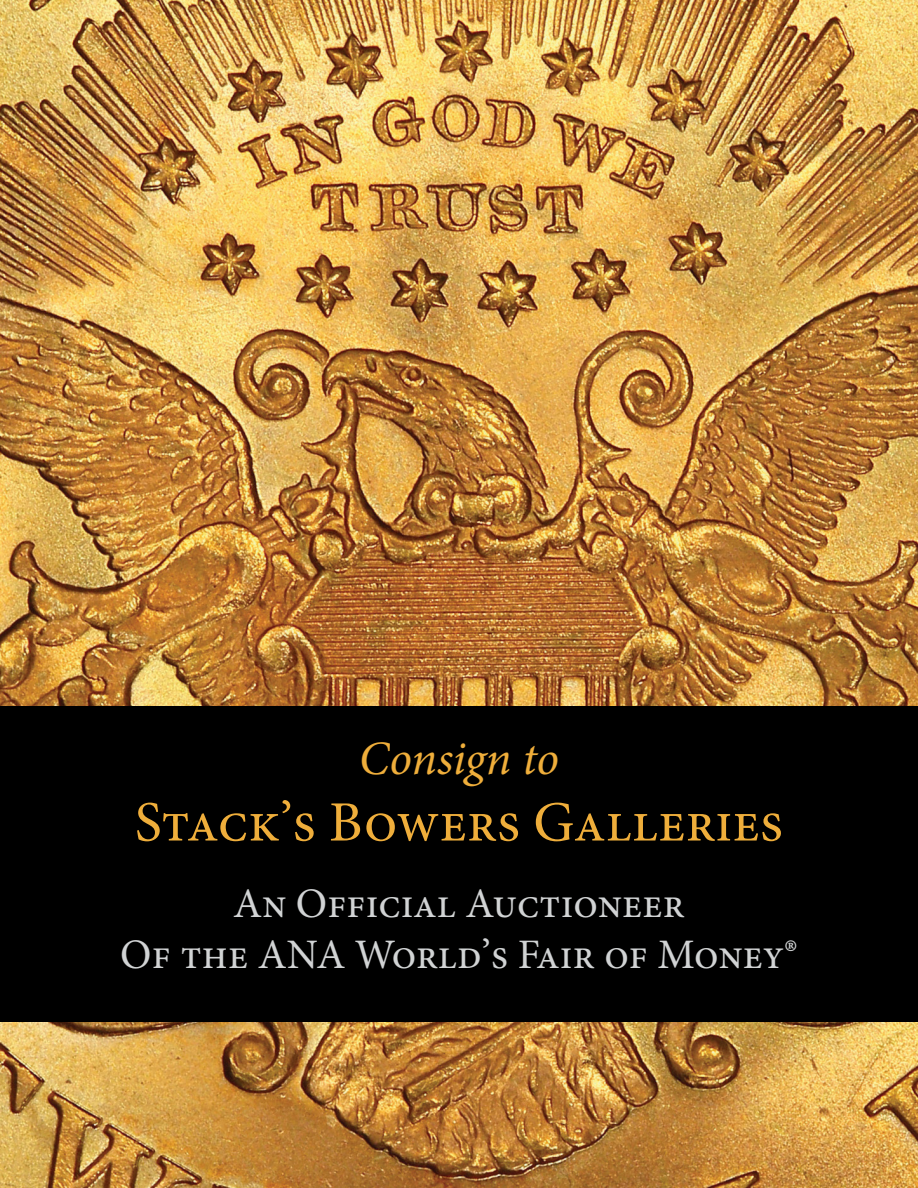
<style>
.page{position:relative;width:918px;height:1188px;background:#fff}
.page>*{position:absolute;margin:0;border:0;box-sizing:border-box;transform-origin:0 0}
.t1{font:57px "Minion Pro";color:#efae3b}
.t2{font:italic 48px "Minion Pro";letter-spacing:-.01em;color:#efae3b}
.t3{font:42px "Minion Pro";color:#d1d3d4}
</style>
<div class="page">
<img style="left:0;top:0;width:918px;height:1188px">
<div style="left:0;top:706px;width:918px;height:316px;background:#000"></div>
<p class="t2" style="left:359px;top:726px;width:202px">Consign to</p>
<p class="t1" style="left:135px;top:784px;width:650px">Stack’s Bowers Galleries</p>
<p class="t3" style="left:233px;top:876px;width:453px">An Official Auctioneer</p>
<p class="t3" style="left:120px;top:926px;width:679px">Of the ANA World’s Fair of Money®</p>
</div>
